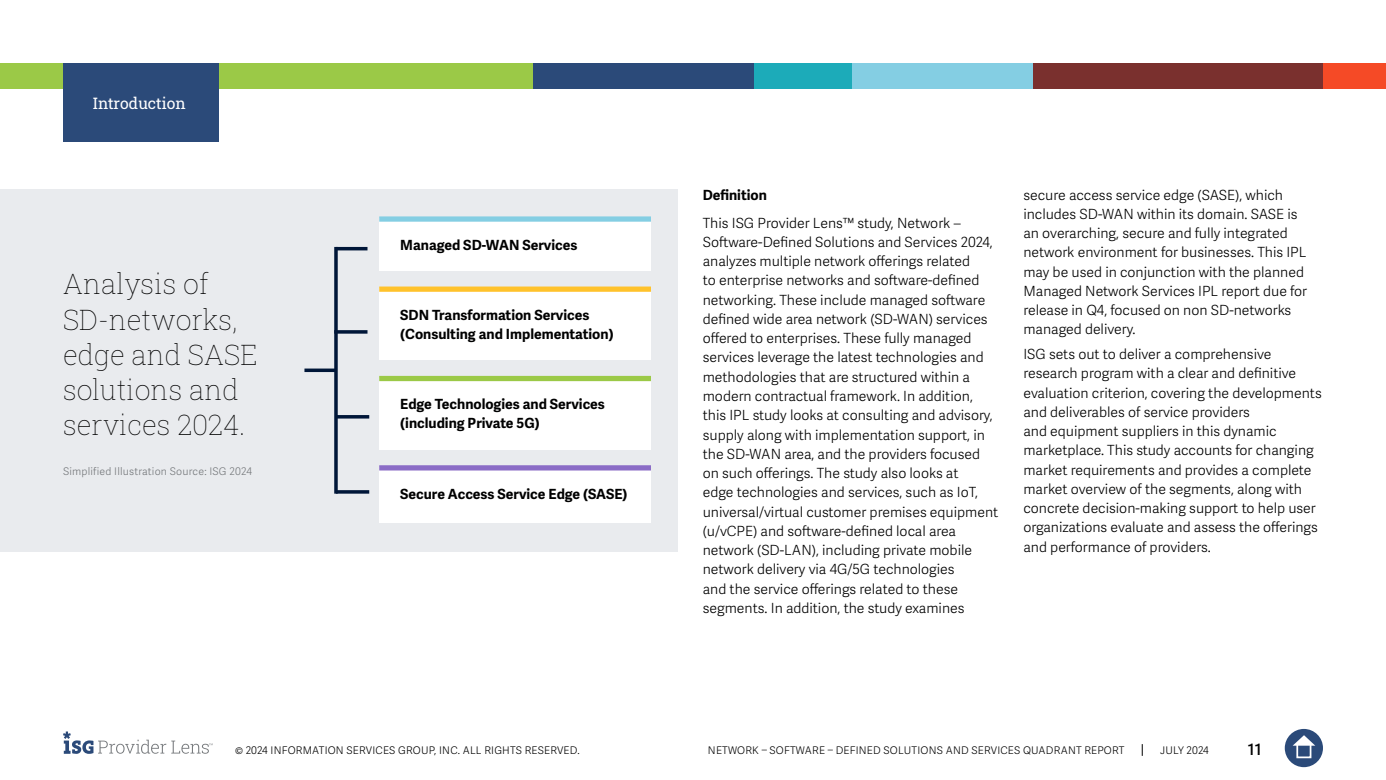
<style>
.page{position:relative;width:1386px;height:780px;background:#fff}
.page>*{position:absolute;margin:0;border:0;box-sizing:border-box;transform-origin:0 0}
.t1{font:28px/35px "Roboto Slab ISG P Thin";color:#000}
.t2{font:15.75px "Roboto Slab ISG P Regular";color:#fff}
.t3{font:600 15.75px "Adelle Sans";color:#000}
.t4{font:300 14px/19.2px "Adelle Sans";color:#000101}
.t5{font:700 14px/19.2px "Adelle Sans";color:#000101}
.t6{font:300 10.5px "Adelle Sans";letter-spacing:.02em;color:#000}
.t7{font:300 10.5px "Adelle Sans";letter-spacing:.02em;color:#75787b}
</style>
<div class="page">
<svg style="left:1142px;top:744px;width:1px;height:12px"></svg>
<div style="left:1285px;top:729px;width:38px;height:38px;background:#2b4a79;border-radius:50%"></div>
<svg style="left:1293px;top:735px;width:22px;height:10px"></svg>
<div style="left:1296px;top:743px;width:15px;height:15px;border:2px solid #fff"></div>
<svg style="left:63px;top:731px;width:150px;height:23px"></svg>
<div style="left:0;top:63px;width:533px;height:25px;background:#9bc947"></div>
<div style="left:533px;top:63px;width:223px;height:25px;background:#2b4a79"></div>
<div style="left:850px;top:63px;width:184px;height:25px;background:#84cee3"></div>
<div style="left:1323px;top:63px;width:63px;height:25px;background:#f54a26"></div>
<div style="left:1033px;top:63px;width:290px;height:25px;background:#7a302e"></div>
<div style="left:754px;top:63px;width:98px;height:25px;background:#1cabb9"></div>
<div style="left:63px;top:63px;width:155px;height:79px;background:#2b4a79"></div>
<div style="left:0;top:189px;width:677px;height:362px;background:#e9ebee"></div>
<div style="left:379px;top:467px;width:272px;height:55px;background:#fff"></div>
<div style="left:379px;top:465px;width:272px;height:5px;background:#8b6cc6"></div>
<div style="left:379px;top:377px;width:272px;height:72px;background:#fff"></div>
<div style="left:379px;top:376px;width:272px;height:5px;background:#9bc947"></div>
<div style="left:379px;top:288px;width:272px;height:72px;background:#fff"></div>
<div style="left:379px;top:286px;width:272px;height:6px;background:#ffc22b"></div>
<div style="left:379px;top:218px;width:272px;height:53px;background:#fff"></div>
<div style="left:379px;top:216px;width:272px;height:6px;background:#84cee3"></div>
<svg style="left:304px;top:368px;width:30px;height:4px"></svg>
<hr style="left:336px;top:247px;width:32px;height:3px;background:#001638">
<svg style="left:334px;top:247px;width:4px;height:246px"></svg>
<svg style="left:334px;top:330px;width:34px;height:4px"></svg>
<hr style="left:336px;top:415px;width:33px;height:3px;background:#001638">
<hr style="left:336px;top:490px;width:33px;height:3px;background:#001638">
<p class="t2" style="left:93px;top:92px;width:94px">Introduction</p>
<h1 class="t1" style="left:63px;top:266px;width:196px">Analysis of<br>SD-networks, edge and SASE solutions and services 2024.</h1>
<p class="t7" style="left:63px;top:465px;width:190px">Simplified Illustration Source: ISG 2024</p>
<p class="t5" style="left:400px;top:235px;width:179px">Managed SD-WAN Services</p>
<p class="t5" style="left:400px;top:305px;width:215px">SDN Transformation Services (Consulting and Implementation)</p>
<p class="t5" style="left:400px;top:395px;width:206px">Edge Technologies and Services (including Private 5G)</p>
<p class="t5" style="left:400px;top:484px;width:229px">Secure Access Service Edge (SASE)</p>
<p class="t5" style="left:703px;top:185px;width:66px">Definition</p>
<p class="t4" style="left:703px;top:213px;width:297px">This ISG Provider Lens™ study, Network – Software-Defined Solutions and Services 2024, analyzes multiple network offerings related<br>to enterprise networks and software-defined networking. These include managed software defined wide area network (SD-WAN) services offered to enterprises. These fully managed services leverage the latest technologies and methodologies that are structured within a modern contractual framework. In addition, this IPL study looks at consulting and advisory, supply along with implementation support, in the SD-WAN area, and the providers focused on such offerings. The study also looks at<br>edge technologies and services, such as IoT, universal/virtual customer premises equipment (u/vCPE) and software-defined local area network (SD-LAN), including private mobile network delivery via 4G/5G technologies<br>and the service offerings related to these segments. In addition, the study examines</p>
<p class="t4" style="left:1023px;top:185px;width:285px">secure access service edge (SASE), which includes SD-WAN within its domain. SASE is an overarching, secure and fully integrated network environment for businesses. This IPL may be used in conjunction with the planned Managed Network Services IPL report due for release in Q4, focused on non SD-networks managed delivery.</p>
<p class="t4" style="left:1023px;top:345px;width:300px">ISG sets out to deliver a comprehensive research program with a clear and definitive evaluation criterion, covering the developments and deliverables of service providers<br>and equipment suppliers in this dynamic marketplace. This study accounts for changing market requirements and provides a complete market overview of the segments, along with concrete decision-making support to help user organizations evaluate and assess the offerings and performance of providers.</p>
<p class="t6" style="left:235px;top:744px;width:346px">© 2024 INFORMATION SERVICES GROUP, INC. ALL RIGHTS RESERVED.</p>
<p class="t6" style="left:708px;top:744px;width:418px">NETWORK – SOFTWARE – DEFINED SOLUTIONS AND SERVICES QUADRANT REPORT</p>
<p class="t6" style="left:1160px;top:744px;width:50px">JULY 2024</p>
<p class="t3" style="left:1248px;top:740px;width:15px">11</p>
</div>
